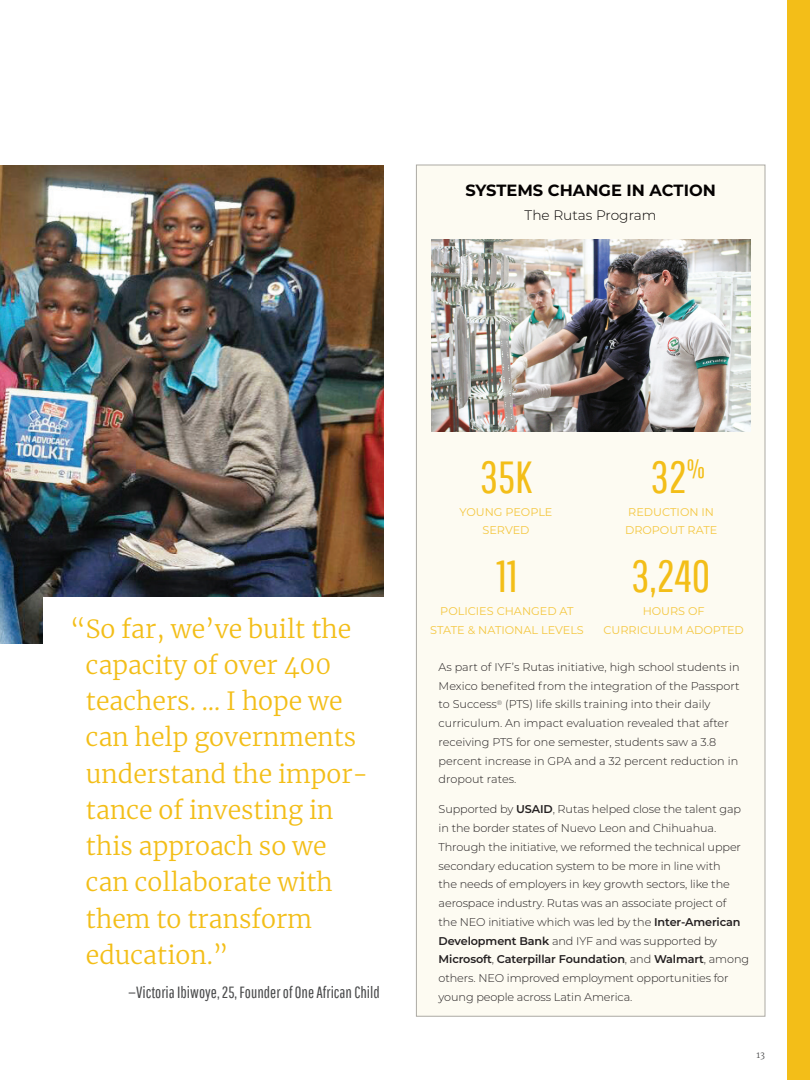
<style>
.page{position:relative;width:810px;height:1080px;background:#fff}
.page>*{position:absolute;margin:0;border:0;box-sizing:border-box;transform-origin:0 0}
._01_Heading{font:45px "Pathway Gothic One";color:#f3be18}
.Pull_quote{font:300 25px/36.2px "Merriweather";color:#f3be18}
.byline{font:16.25px "Pathway Gothic One";color:#4b4c4d}
.Box_heading{font:700 16.25px "Montserrat";color:#040101}
.Box_subheading{font:300 13.75px "Montserrat";color:#040101}
.Box_text{font:300 11.25px/18.8px "Montserrat";letter-spacing:-.01em;color:#231f20}
.Box_text-2{font:11.25px/18.8px "Montserrat";color:#f4c741;text-align:center}
.t1{font:300 8.75px "Merriweather";color:#4b4c4d}
.s1{font-weight:600}
</style>
<div class="page">
<div style="left:788px;top:0;width:22px;height:1080px;background:#f3be18"></div>
<img style="left:0;top:165px;width:384px;height:478px">
<div style="left:416px;top:165px;width:349px;height:851px;background:#fdfbf2;border:1px solid #acaaa4"></div>
<img style="left:431px;top:239px;width:320px;height:193px">
<div style="left:44px;top:598px;width:360px;height:66px;background:#fff"></div>
<p class="Box_heading" style="left:465px;top:179px;width:252px">SYSTEMS CHANGE IN ACTION</p>
<p class="Box_subheading" style="left:525px;top:206px;width:133px">The Rutas Program</p>
<p class="_01_Heading" style="left:651px;top:450px;width:56px">32<sup>%</sup></p>
<p class="Box_text-2" style="left:625px;top:502px;width:94px;text-align:left">REDUCTION IN<br>DROPOUT RATE</p>
<p class="_01_Heading" style="left:631px;top:549px;width:81px">3,240</p>
<p class="Box_text-2" style="left:643px;top:602px;width:64px">HOURS OF</p>
<p class="_01_Heading" style="left:480px;top:450px;width:54px">35K</p>
<p class="Box_text-2" style="left:460px;top:502px;width:94px">YOUNG PEOPLE<br>SERVED</p>
<p class="_01_Heading" style="left:496px;top:549px;width:23px">11</p>
<p class="Box_text-2" style="left:430px;top:601px;width:155px">POLICIES CHANGED AT<br>STATE &amp; NATIONAL LEVELS</p>
<p class="Pull_quote" style="left:70px;top:610px;width:283px">“So far, we’ve built the</p>
<p class="Box_text-2" style="left:603px;top:620px;width:142px">CURRICULUM ADOPTED</p>
<p class="Pull_quote" style="left:86px;top:646px;width:284px">capacity of over 400 teachers. … I hope we can help governments understand the impor&shy;tance of investing in this approach so we can collaborate with them to transform education.”</p>
<p class="byline" style="left:128px;top:982px;width:253px">—Victoria Ibiwoye, 25, Founder of One African Child</p>
<p class="Box_text" style="left:439px;top:657px;width:303px">As part of IYF’s Rutas initiative, high school students in Mexico benefited from the integration of the Passport to Success<sup>®</sup> (PTS) life skills training into their daily curriculum. An impact evaluation revealed that after receiving PTS for one semester, students saw a 3.8 percent increase in GPA and a 32 percent reduction in dropout rates.</p>
<p class="Box_text" style="left:439px;top:800px;width:312px">Supported by <span class="s1">USAID</span>, Rutas helped close the talent gap in the border states of Nuevo Leon and Chihuahua.<br>Through the initiative, we reformed the technical upper secondary education system to be more in line with<br>the needs of employers in key growth sectors, like the aerospace industry. Rutas was an associate project of<br>the NEO initiative which was led by the <span class="s1">Inter-American Development Bank</span> and IYF and was supported by <span class="s1">Microsoft</span>, <span class="s1">Caterpillar Foundation</span>, and <span class="s1">Walmart</span>, among others. NEO improved employment opportunities for young people across Latin America.</p>
<p class="t1" style="left:756px;top:1048px;width:10px">13</p>
</div>
